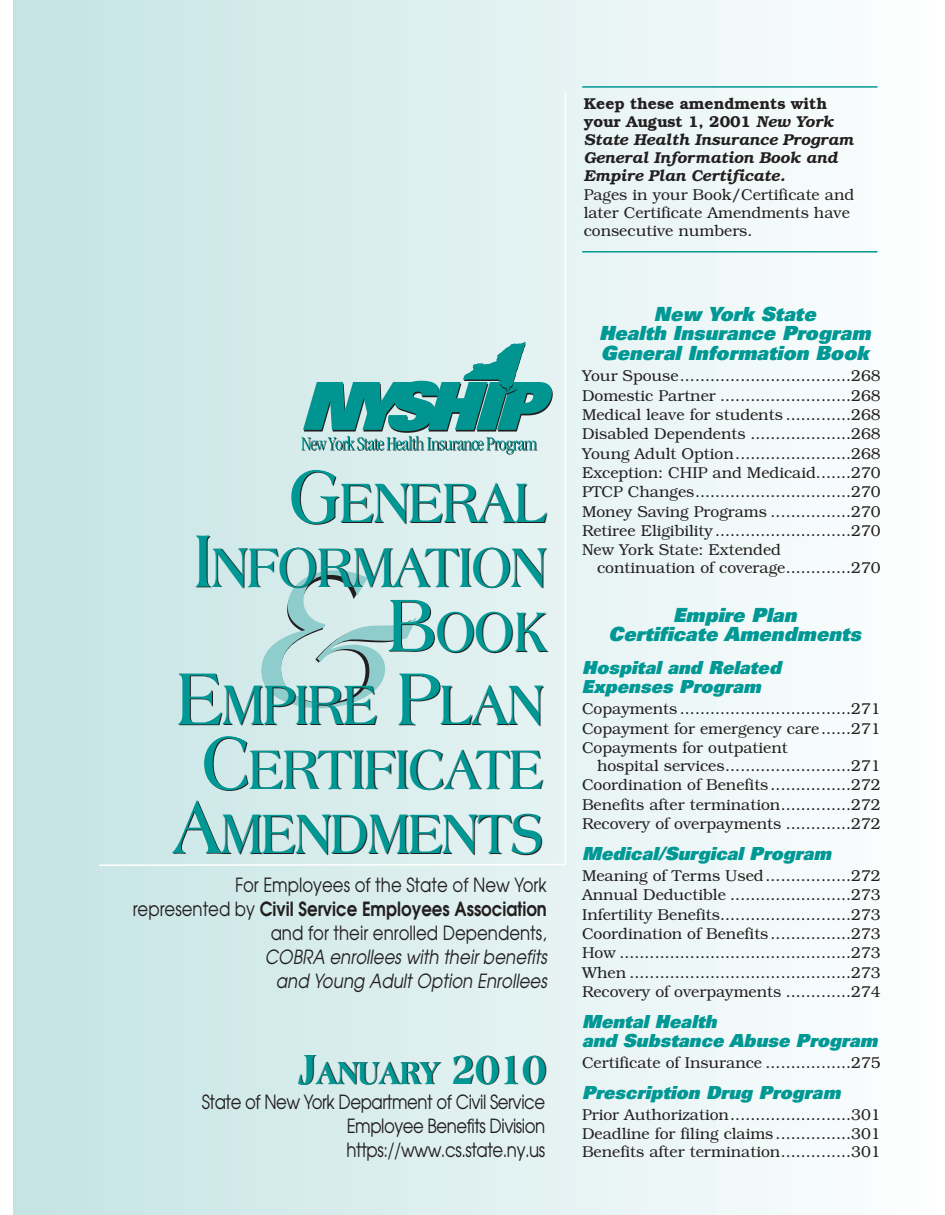
<style>
.page{position:relative;width:945px;height:1215px;background:#fff}
.page>*{position:absolute;margin:0;border:0;box-sizing:border-box;transform-origin:0 0}
.t1{font:italic 207.15px "Americana";color:#231f20}
.t2{font:700 59.7px/64.2px "Americana";letter-spacing:-.015em;color:#009894;text-align:center;scale:.8 1}
.t3{font:800 33.75px "Americana";letter-spacing:-.02em;color:#009894;scale:.8 1}
.t4{font:19.5px/24px "Avant Garde";color:#231f20;text-align:justify;scale:.85 1}
.t5{font:italic 900 19.5px/19.5px "Univers";letter-spacing:.005em;color:#009894;text-align:center}
.t6{font:italic 19.5px/24px "Avant Garde";letter-spacing:.005em;color:#231f20;text-align:center;scale:.85 1}
.t7{font:italic 900 18px/19.5px "Univers";letter-spacing:.005em;color:#009894}
.t8{font:300 15.75px/19.4px "Bookman";color:#231f20;text-align:justify}
.t9{font:italic 600 15.75px/18px "Bookman";color:#231f20}
.s1{font-size:79.5px}
.s2{font-weight:600}
.s3{font-size:45px}
.s4{font-style:normal}
</style>
<div class="page">
<div style="left:14px;top:0;width:931px;height:1215px;background:linear-gradient(to right,#c4e3e3,#fefefe)"></div>
<hr style="left:582px;top:86px;width:296px;height:2px;background:#009894">
<hr style="left:582px;top:251px;width:296px;height:2px;background:#009894">
<svg style="left:98px;top:92px;width:469px;height:775px;background:#d7ecec"></svg>
<svg style="left:301px;top:342px;width:252px;height:113px;background:#7dc2c0"></svg>
<h2 class="t2" style="left:194px;top:475px;width:443px;text-align:right"><span class="s1">G</span>ENERAL<br><span class="s1">I</span>NFORMATION<br><span class="s1">B</span>OOK</h2>
<h1 class="t1" style="left:254px;top:553px;width:163px">&amp;</h1>
<h2 class="t2" style="left:172px;top:677px;width:466px"><span class="s1">E</span>MPIRE <span class="s1">P</span>LAN<br><span class="s1">C</span>ERTIFICATE<br><span class="s1">A</span>MENDMENTS</h2>
<p class="t4" style="left:133px;top:873px;width:489px;text-align:right">For Employees of the State of New York represented by <span class="s2">Civil Service Employees Association </span>and for their enrolled Dependents,</p>
<p class="t6" style="left:265px;top:945px;width:333px">COBRA enrollees with their benefits and Young Adult Option Enrollees</p>
<h3 class="t3" style="left:298px;top:1059px;width:312px"><span class="s3">J</span>ANUARY <span class="s3">2010</span></h3>
<p class="t4" style="left:347px;top:1091px;width:235px;text-indent:-145px">State of New York Department of Civil Service Employee Benefits Division https://www.cs.state.ny.us</p>
<p class="t9" style="left:584px;top:94px;width:271px"><span class="s4">Keep these amendments with your August 1, 2001</span> New York<br>State Health Insurance Program<br>General Information Book and<br>Empire Plan Certificate.</p>
<p class="t8" style="left:584px;top:186px;width:272px;line-height:18px;text-align:left">Pages in your Book/Certificate and later Certificate Amendments have consecutive numbers.</p>
<p class="t5" style="left:599px;top:306px;width:273px">New York State<br>Health Insurance Program<br>General Information Book</p>
<p class="t8" style="left:582px;top:366px;width:300px">Your Spouse..................................268<br>Domestic Partner ..........................268<br>Medical leave for students .............268<br>Disabled Dependents ....................268<br>Young Adult Option.......................268<br>Exception: CHIP and Medicaid.......270<br>PTCP Changes...............................270<br>Money Saving Programs ................270<br>Retiree Eligibility...........................270<br>New York State: Extended</p>
<p class="t8" style="left:597px;top:558px;width:285px">continuation of coverage.............270</p>
<p class="t5" style="left:609px;top:607px;width:254px">Empire Plan<br>Certificate Amendments</p>
<p class="t7" style="left:582px;top:659px;width:201px">Hospital and Related<br>Expenses Program</p>
<p class="t8" style="left:582px;top:699px;width:300px">Copayments ..................................271<br>Copayment for emergency care......271<br>Copayments for outpatient</p>
<p class="t8" style="left:582px;top:756px;width:300px;text-indent:15px">hospital services.........................271<br>Coordination of Benefits ................272<br>Benefits after termination..............272<br>Recovery of overpayments .............272</p>
<p class="t7" style="left:582px;top:845px;width:251px">Medical/Surgical Program</p>
<p class="t8" style="left:582px;top:866px;width:300px">Meaning of Terms Used.................272<br>Annual Deductible ........................273<br>Infertility Benefits..........................273<br>Coordination of Benefits ................273<br>How ..............................................273<br>When ............................................273<br>Recovery of overpayments .............274</p>
<p class="t7" style="left:582px;top:1013px;width:297px">Mental Health<br>and Substance Abuse Program</p>
<p class="t8" style="left:582px;top:1053px;width:300px">Certificate of Insurance .................275</p>
<p class="t7" style="left:582px;top:1084px;width:260px">Prescription Drug Program</p>
<p class="t8" style="left:582px;top:1105px;width:300px">Prior Authorization........................301<br>Deadline for filing claims ...............301</p>
<p class="t8" style="left:582px;top:1142px;width:300px">Benefits after termination..............301</p>
</div>
